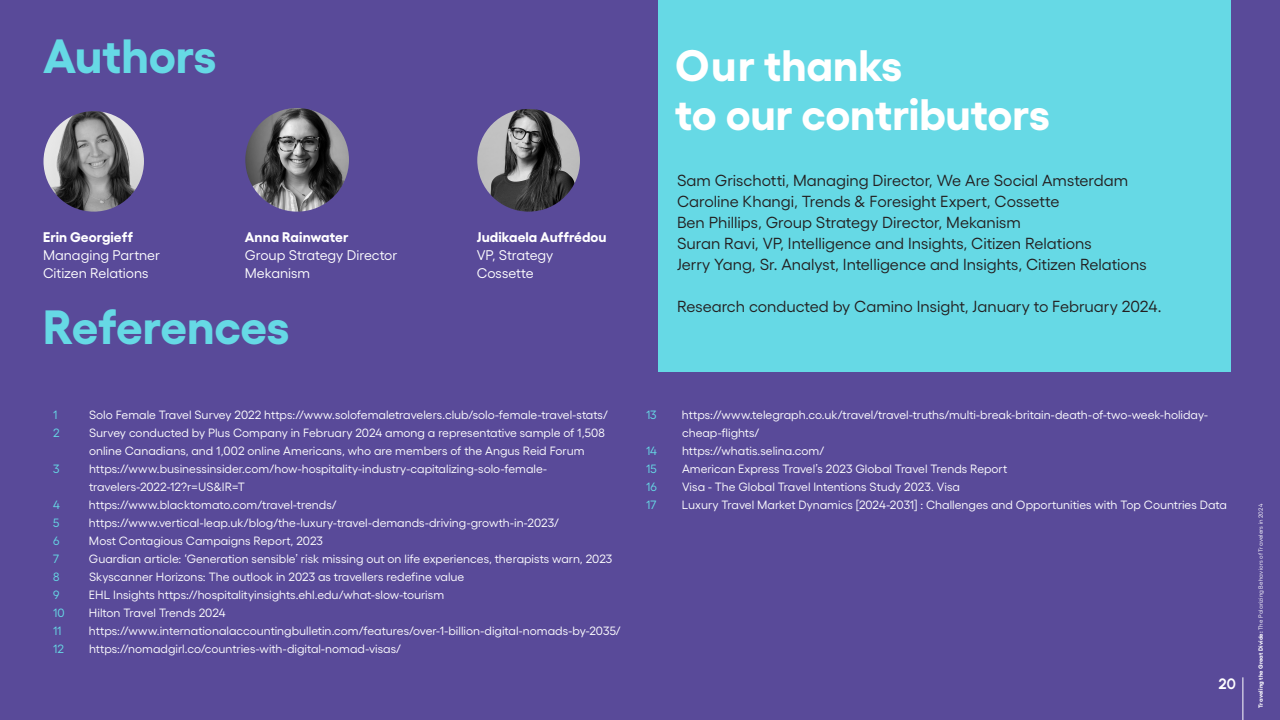
<style>
.page{position:relative;width:1280px;height:720px;background:#594a99}
.page>*{position:absolute;margin:0;border:0;box-sizing:border-box;transform-origin:0 0}
.t1{font:700 48px "Gellix";letter-spacing:-.005em;color:#66d9e5}
.t2{font:700 44px/49px "Gellix";letter-spacing:-.005em;color:#fff}
.t3{font:16px/21px "Gellix";color:#231f20}
.page_number_15pt{font:700 15px "Urbanist";color:#fff}
.t4{font:14px/18px "Gellix";color:#fff}
.t5{font:700 14px/18px "Gellix";letter-spacing:.005em;color:#fff}
.t6{font:12px/18px "Gellix";color:#fff}
.t7{font:12px "Gellix";color:#66d9e5}
.t8{font:6px "Gellix";letter-spacing:.025em;color:#fff}
.s1{font-weight:700}
.s2{font-weight:400}
</style>
<div class="page">
<div style="left:658px;top:0;width:573px;height:372px;background:#66d9e5"></div>
<hr style="left:1242px;top:677px;width:1px;height:43px;background:#fff">
<img style="left:44px;top:111px;width:100px;height:101px;border-radius:50px">
<img style="left:245px;top:108px;width:104px;height:104px;border-radius:52px">
<img style="left:477px;top:109px;width:103px;height:103px;border-radius:51px">
<p class="t1" style="left:43px;top:17px;width:175px">Authors</p>
<p class="t4" style="left:43px;top:227px;width:119px"><span class="s1">Erin Georgieff<br></span>Managing Partner</p>
<p class="t4" style="left:43px;top:263px;width:107px">Citizen Relations</p>
<p class="t4" style="left:245px;top:227px;width:154px"><span class="s1">Anna Rainwater<br></span>Group Strategy Director</p>
<p class="t4" style="left:245px;top:263px;width:67px">Mekanism</p>
<p class="t1" style="left:43px;top:288px;width:248px">References</p>
<p class="t5" style="left:477px;top:227px;width:131px">Judikaela Auffrédou<br><span class="s2">VP, Strategy</span></p>
<p class="t4" style="left:477px;top:263px;width:58px">Cossette</p>
<p class="t2" style="left:675px;top:36px;width:376px">Our thanks<br>to our contributors</p>
<p class="t3" style="left:677px;top:168px;width:453px">Sam Grischotti, Managing Director, We Are Social Amsterdam<br>Caroline Khangi, Trends &amp; Foresight Expert, Cossette</p>
<p class="t3" style="left:677px;top:210px;width:345px">Ben Phillips, Group Strategy Director, Mekanism</p>
<p class="t3" style="left:677px;top:231px;width:416px">Suran Ravi, VP, Intelligence and Insights, Citizen Relations</p>
<p class="t3" style="left:677px;top:252px;width:471px">Jerry Yang, Sr. Analyst, Intelligence and Insights, Citizen Relations</p>
<p class="t3" style="left:677px;top:294px;width:486px">Research conducted by Camino Insight, January to February 2024.</p>
<p class="t7" style="left:53px;top:406px;width:6px">1</p>
<p class="t6" style="left:89px;top:405px;width:520px">Solo Female Travel Survey 2022 https://www.solofemaletravelers.club/solo-female-travel-stats/</p>
<p class="t7" style="left:53px;top:424px;width:8px">2</p>
<p class="t6" style="left:89px;top:423px;width:517px">Survey conducted by Plus Company in February 2024 among a representative sample of 1,508 online Canadians, and 1,002 online Americans, who are members of the Angus Reid Forum</p>
<p class="t7" style="left:53px;top:460px;width:8px">3</p>
<p class="t6" style="left:89px;top:459px;width:459px">https://www.businessinsider.com/how-hospitality-industry-capitalizing-solo-female&shy;travelers-2022-12?r=US&amp;IR=T</p>
<p class="t7" style="left:53px;top:496px;width:8px">4</p>
<p class="t6" style="left:89px;top:495px;width:249px">https://www.blacktomato.com/travel-trends/</p>
<p class="t7" style="left:53px;top:514px;width:8px">5</p>
<p class="t6" style="left:89px;top:513px;width:471px">https://www.vertical-leap.uk/blog/the-luxury-travel-demands-driving-growth-in-2023/</p>
<p class="t7" style="left:53px;top:532px;width:8px">6</p>
<p class="t6" style="left:89px;top:531px;width:236px">Most Contagious Campaigns Report, 2023</p>
<p class="t7" style="left:53px;top:550px;width:7px">7</p>
<p class="t6" style="left:89px;top:549px;width:525px">Guardian article: ‘Generation sensible’ risk missing out on life experiences, therapists warn, 2023</p>
<p class="t7" style="left:53px;top:568px;width:8px">8</p>
<p class="t6" style="left:89px;top:567px;width:377px">Skyscanner Horizons: The outlook in 2023 as travellers redefine value</p>
<p class="t7" style="left:53px;top:586px;width:8px">9</p>
<p class="t6" style="left:89px;top:585px;width:357px">EHL Insights https://hospitalityinsights.ehl.edu/what-slow-tourism</p>
<p class="t7" style="left:53px;top:604px;width:13px">10</p>
<p class="t6" style="left:89px;top:603px;width:138px">Hilton Travel Trends 2024</p>
<p class="t7" style="left:53px;top:622px;width:10px">11</p>
<p class="t6" style="left:89px;top:621px;width:533px">https://www.internationalaccountingbulletin.com/features/over-1-billion-digital-nomads-by-2035/</p>
<p class="t7" style="left:53px;top:640px;width:12px">12</p>
<p class="t6" style="left:89px;top:639px;width:314px">https://nomadgirl.co/countries-with-digital-nomad-visas/</p>
<p class="t7" style="left:646px;top:406px;width:12px">13</p>
<p class="t6" style="left:682px;top:405px;width:528px">https://www.telegraph.co.uk/travel/travel-truths/multi-break-britain-death-of-two-week-holiday&shy;cheap-flights/</p>
<p class="t7" style="left:646px;top:442px;width:13px">14</p>
<p class="t6" style="left:682px;top:441px;width:144px">https://whatis.selina.com/</p>
<p class="t7" style="left:646px;top:460px;width:12px">15</p>
<p class="t6" style="left:682px;top:459px;width:327px">American Express Travel’s 2023 Global Travel Trends Report</p>
<p class="t7" style="left:646px;top:478px;width:12px">16</p>
<p class="t6" style="left:682px;top:477px;width:279px">Visa - The Global Travel Intentions Study 2023. Visa</p>
<p class="t7" style="left:646px;top:496px;width:12px">17</p>
<p class="t6" style="left:682px;top:495px;width:546px">Luxury Travel Market Dynamics [2024-2031] : Challenges and Opportunities with Top Countries Data</p>
<p class="page_number_15pt" style="left:1218px;top:673px;width:19px">20</p>
<p class="t8" style="left:1256px;top:708px;width:205px;rotate:-90deg"><span class="s1">Traveling the Great Divide:</span> The Polarizing Behaviors of Travelers in 2024</p>
</div>
